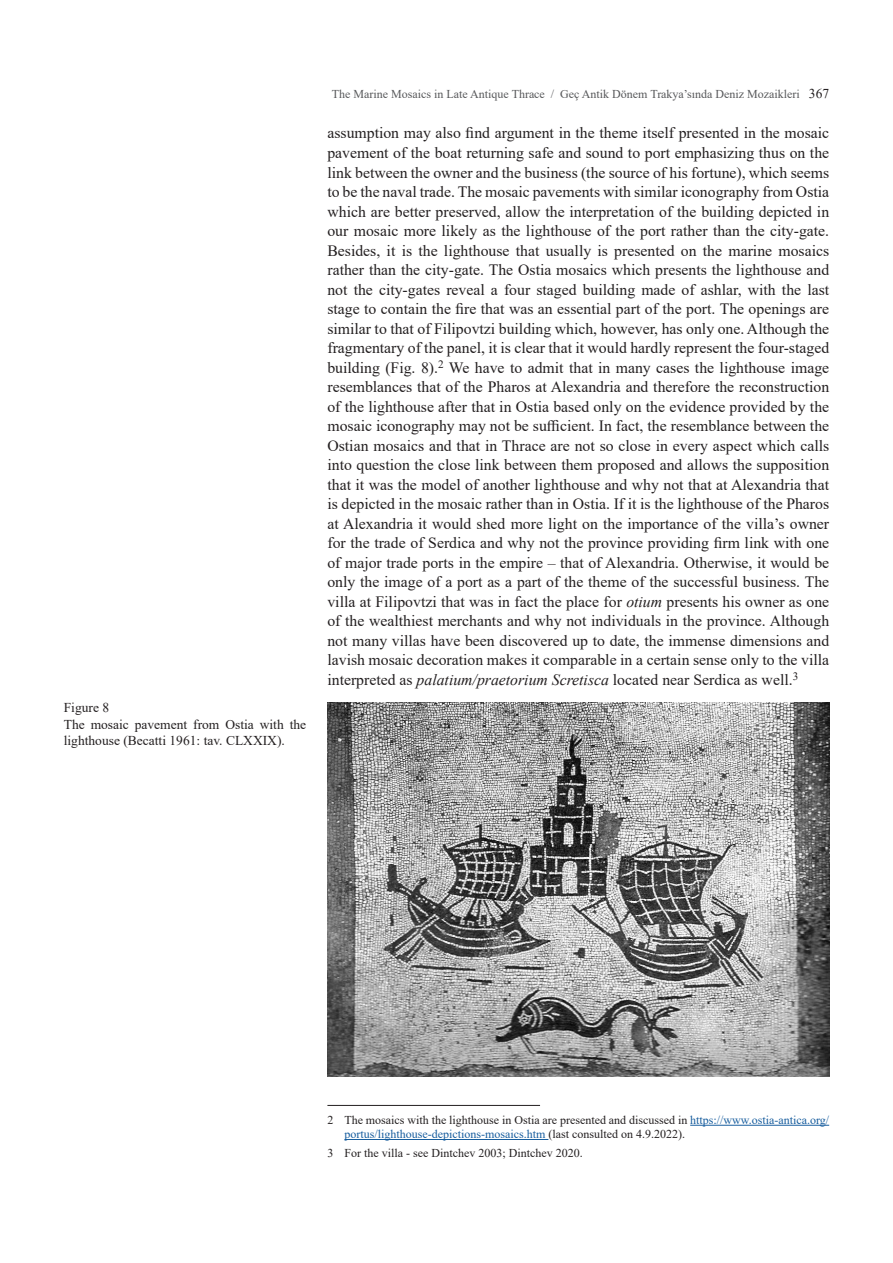
<style>
.page{position:relative;width:893px;height:1263px;background:#fff}
.page>*{position:absolute;margin:0;border:0;box-sizing:border-box;transform-origin:0 0}
.JMR_Metin{font:15.75px/19.5px "Times New Roman";color:#231f20;text-align:justify}
.JMR_Resimaltı{font:13.5px/16.5px "Times New Roman";color:#231f20}
.JMR_Dipnot_2{font:12px/14.2px "Times New Roman";color:#231f20}
.JMR_Sayfa_Üst_Başlık{font:12px "Times New Roman";color:#57585a}
.s1{font-size:13.5px;color:#231f20}
.s2{font-style:italic}
.s3{color:#175d9e}
</style>
<div class="page">
<hr style="left:327px;top:1105px;width:213px;height:1px;background:#231f20">
<hr style="left:690px;top:1125px;width:139px;height:1px;background:#175d9e">
<hr style="left:344px;top:1139px;width:204px;height:1px;background:#175d9e">
<img style="left:327px;top:703px;width:502px;height:374px">
<p class="JMR_Resimaltı" style="left:64px;top:699px;width:47px">Figure 8</p>
<p class="JMR_Resimaltı" style="left:64px;top:716px;width:244px">The mosaic pavement from Ostia with the lighthouse (Becatti 1961: tav. CLXXIX).</p>
<p class="JMR_Sayfa_Üst_Başlık" style="left:332px;top:85px;width:499px">The Marine Mosaics in Late Antique Thrace / Geç Antik Dönem Trakya’sında Deniz Mozaikleri <span class="s1">367</span></p>
<p class="JMR_Metin" style="left:327px;top:123px;width:503px">assumption may also find argument in the theme itself presented in the mosaic pavement of the boat returning safe and sound to port emphasizing thus on the link between the owner and the business (the source of his fortune), which seems to be the naval trade. The mosaic pavements with similar iconography from Ostia which are better preserved, allow the interpretation of the building depicted in our mosaic more likely as the lighthouse of the port rather than the city-gate.<br>Besides, it is the lighthouse that usually is presented on the marine mosaics rather than the city-gate. The Ostia mosaics which presents the lighthouse and not the city-gates reveal a four staged building made of ashlar, with the last stage to contain the fire that was an essential part of the port. The openings are similar to that of Filipovtzi building which, however, has only one. Although the fragmentary of the panel, it is clear that it would hardly represent the four-staged building (Fig. 8).<sup>2</sup> We have to admit that in many cases the lighthouse image resemblances that of the Pharos at Alexandria and therefore the reconstruction of the lighthouse after that in Ostia based only on the evidence provided by the mosaic iconography may not be sufficient. In fact, the resemblance between the Ostian mosaics and that in Thrace are not so close in every aspect which calls into question the close link between them proposed and allows the supposition that it was the model of another lighthouse and why not that at Alexandria that is depicted in the mosaic rather than in Ostia. If it is the lighthouse of the Pharos at Alexandria it would shed more light on the importance of the villa’s owner for the trade of Serdica and why not the province providing firm link with one of major trade ports in the empire – that of Alexandria. Otherwise, it would be only the image of a port as a part of the theme of the successful business. The villa at Filipovtzi that was in fact the place for <span class="s2">otium</span> presents his owner as one of the wealthiest merchants and why not individuals in the province. Although not many villas have been discovered up to date, the immense dimensions and lavish mosaic decoration makes it comparable in a certain sense only to the villa interpreted as <span class="s2">palatium/praetorium Scretisca</span> located near Serdica as well.<sup>3</sup></p>
<p class="JMR_Dipnot_2" style="left:344px;top:1112px;width:486px;text-indent:-17px">2 The mosaics with the lighthouse in Ostia are presented and discussed in <span class="s3">https://www.ostia-antica.org/ portus/lighthouse-depictions-mosaics.htm</span> (last consulted on 4.9.2022).</p>
<p class="JMR_Dipnot_2" style="left:327px;top:1145px;width:257px">3 For the villa - see Dintchev 2003; Dintchev 2020.</p>
</div>
